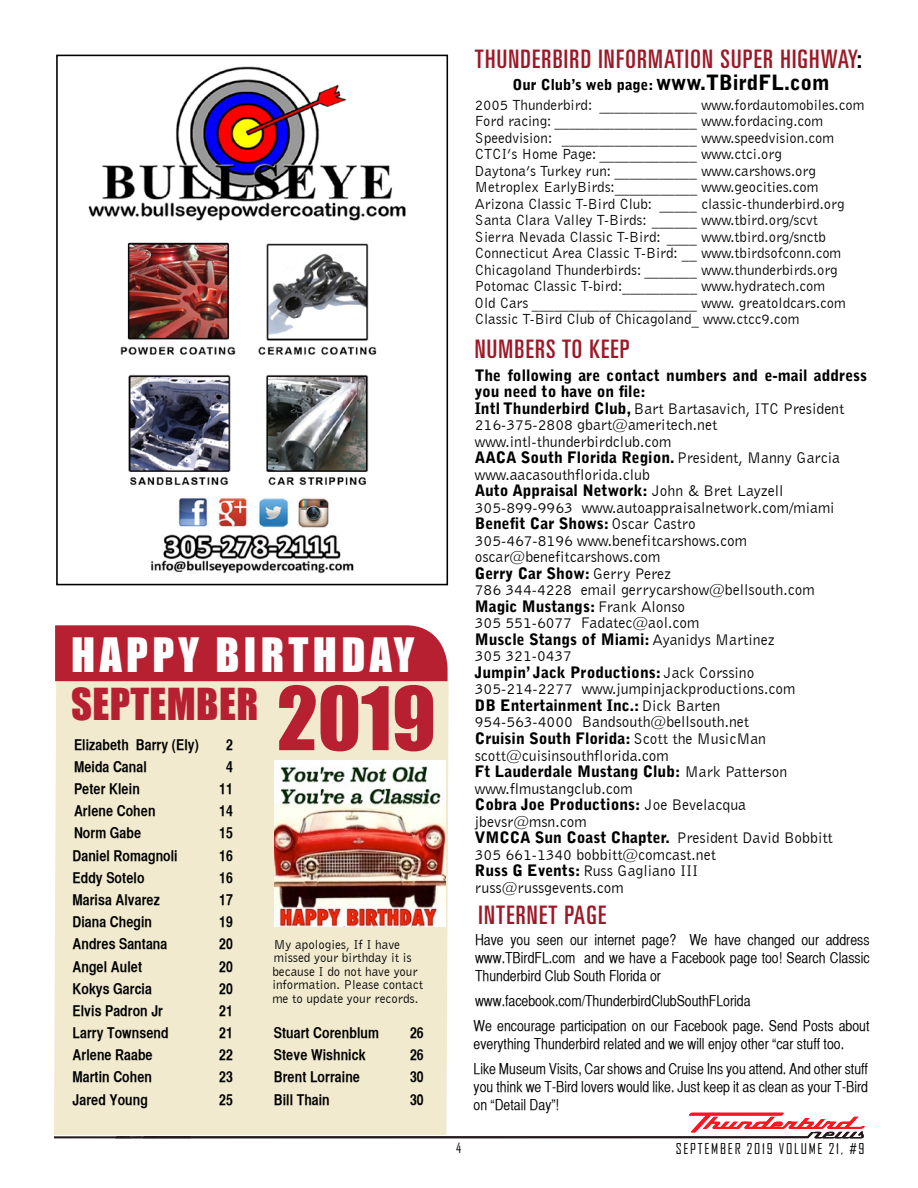
<style>
.page{position:relative;width:918px;height:1188px;background:#fff}
.page>*{position:absolute;margin:0;border:0;box-sizing:border-box;transform-origin:0 0}
.t1{font:81px "Impact";color:#b72030}
.t2{font:43.5px "Impact";letter-spacing:.1em;color:#fff}
.t3{font:40.5px "Impact";letter-spacing:.01em;color:#b72030}
.t4{font:ultra-condensed 25.5px "Univers";letter-spacing:.05em;color:#9d1826}
.t5{font:15.75px/16.5px "Bell Gothic BT";color:#000}
.t6{font:900 15.75px/16.5px "Bell Gothic Std";color:#000}
.t7{font:15px/16.5px "Bell Gothic BT";color:#000}
.t8{font:15px/18px "Helvetica CY Plain";color:#000}
.t9{font:15px "Helvetica CY Bold";letter-spacing:.005em;color:#000}
.t10{font:900 15px "Bell Gothic Std";color:#000}
.t11{font:14.25px "Agency FB";letter-spacing:.12em;color:#000}
.t12{font:13.5px "Agency FB";color:#000}
.t13{font:13.2px/13.5px "Bell Gothic BT";color:#000}
.s1{color:#000}
.s2{font-size:21px}
.s3{font-family:"Bell Gothic Std";font-weight:900}
.s4{font-family:"Bell Gothic BT";font-weight:400}
</style>
<div class="page">
<div style="left:54px;top:681px;width:395px;height:432px;background:#f1eacf"></div>
<div style="left:55px;top:625px;width:393px;height:56px;background:#b72030"></div>
<img style="left:275px;top:760px;width:171px;height:167px">
<img style="left:88px;top:66px;width:318px;height:508px">
<div style="left:56px;top:55px;width:392px;height:530px;border:2px solid #000"></div>
<svg style="left:54px;top:1113px;width:811px;height:25px"></svg>
<h2 class="t2" style="left:71px;top:622px;width:344px">HAPPY BIRTHDAY</h2>
<h1 class="t1" style="left:277px;top:656px;width:160px">2019</h1>
<h3 class="t3" style="left:71px;top:673px;width:188px">SEPTEMBER</h3>
<p class="t9" style="left:74px;top:735px;width:126px">Elizabeth Barry (Ely)</p>
<p class="t9" style="left:226px;top:735px;width:8px">2</p>
<p class="t9" style="left:74px;top:757px;width:74px">Meida Canal</p>
<p class="t9" style="left:226px;top:757px;width:8px">4</p>
<p class="t9" style="left:74px;top:780px;width:67px">Peter Klein</p>
<p class="t9" style="left:219px;top:780px;width:15px">11</p>
<p class="t9" style="left:74px;top:802px;width:83px">Arlene Cohen</p>
<p class="t9" style="left:219px;top:802px;width:15px">14</p>
<p class="t9" style="left:74px;top:824px;width:69px">Norm Gabe</p>
<p class="t9" style="left:219px;top:824px;width:15px">15</p>
<p class="t9" style="left:73px;top:846px;width:107px">Daniel Romagnoli</p>
<p class="t9" style="left:219px;top:846px;width:15px">16</p>
<p class="t9" style="left:73px;top:868px;width:74px">Eddy Sotelo</p>
<p class="t9" style="left:219px;top:868px;width:15px">16</p>
<p class="t9" style="left:73px;top:891px;width:89px">Marisa Alvarez</p>
<p class="t9" style="left:219px;top:891px;width:15px">17</p>
<p class="t9" style="left:73px;top:913px;width:81px">Diana Chegin</p>
<p class="t9" style="left:219px;top:913px;width:15px">19</p>
<p class="t9" style="left:73px;top:935px;width:96px">Andres Santana</p>
<p class="t9" style="left:219px;top:935px;width:15px">20</p>
<p class="t9" style="left:73px;top:957px;width:71px">Angel Aulet</p>
<p class="t9" style="left:219px;top:957px;width:15px">20</p>
<p class="t9" style="left:73px;top:979px;width:81px">Kokys Garcia</p>
<p class="t9" style="left:219px;top:979px;width:15px">20</p>
<p class="t9" style="left:73px;top:1001px;width:92px">Elvis Padron Jr</p>
<p class="t9" style="left:219px;top:1001px;width:15px">21</p>
<p class="t9" style="left:73px;top:1024px;width:98px">Larry Townsend</p>
<p class="t9" style="left:219px;top:1024px;width:15px">21</p>
<p class="t9" style="left:73px;top:1046px;width:82px">Arlene Raabe</p>
<p class="t9" style="left:219px;top:1046px;width:15px">22</p>
<p class="t9" style="left:73px;top:1068px;width:81px">Martin Cohen</p>
<p class="t9" style="left:219px;top:1068px;width:15px">23</p>
<p class="t9" style="left:73px;top:1090px;width:77px">Jared Young</p>
<p class="t9" style="left:219px;top:1090px;width:15px">25</p>
<p class="t13" style="left:272px;top:937px;width:152px">My apologies, If I have missed your birthday it is because I do not have your information. Please contact me to update your records.</p>
<p class="t9" style="left:274px;top:1024px;width:107px">Stuart Corenblum</p>
<p class="t9" style="left:410px;top:1024px;width:15px">26</p>
<p class="t9" style="left:274px;top:1046px;width:93px">Steve Wishnick</p>
<p class="t9" style="left:410px;top:1046px;width:15px">26</p>
<p class="t9" style="left:274px;top:1068px;width:88px">Brent Lorraine</p>
<p class="t9" style="left:410px;top:1068px;width:15px">30</p>
<p class="t9" style="left:274px;top:1090px;width:58px">Bill Thain</p>
<p class="t9" style="left:410px;top:1090px;width:15px">30</p>
<h3 class="t4" style="left:475px;top:45px;width:389px">THUNDERBIRD INFORMATION SUPER HIGHWAY<span class="s1">:</span></h3>
<p class="t7" style="left:475px;top:96px;width:391px">2005 Thunderbird: _____________ www.fordautomobiles.com Ford racing: ___________________ www.fordacing.com Speedvision: __________________ www.speedvision.com CTCI’s Home Page: _____________ www.ctci.org<br>Daytona’s Turkey run: ___________ www.carshows.org Metroplex EarlyBirds:___________ www.geocities.com Arizona Classic T-Bird Club: _____ classic-thunderbird.org Santa Clara Valley T-Birds: ______ www.tbird.org/scvt<br>Sierra Nevada Classic T-Bird: ____ www.tbird.org/snctb Connecticut Area Classic T-Bird: __ www.tbirdsofconn.com Chicagoland Thunderbirds: _______ www.thunderbirds.org Potomac Classic T-bird:__________ www.hydratech.com<br>Old Cars ______________________ www. greatoldcars.com Classic T-Bird Club of Chicagoland_ www.ctcc9.com</p>
<p class="t10" style="left:512px;top:76px;width:319px">Our Club’s web page: <span class="s2">www.TBirdFL.com</span></p>
<h3 class="t4" style="left:475px;top:335px;width:156px">NUMBERS TO KEEP</h3>
<p class="t6" style="left:475px;top:367px;width:394px">The following are contact numbers and e-mail address you need to have on file:</p>
<p class="t5" style="left:475px;top:400px;width:371px"><span class="s3">Intl Thunderbird Club,</span> Bart Bartasavich, ITC President<br>216-375-2808 gbart@ameritech.net www.intl-thunderbirdclub.com</p>
<p class="t6" style="left:475px;top:450px;width:367px">AACA South Florida Region. <span class="s4">President, Manny Garcia</span></p>
<p class="t5" style="left:475px;top:466px;width:177px">www.aacasouthflorida.club</p>
<p class="t6" style="left:475px;top:483px;width:310px">Auto Appraisal Network: <span class="s4">John &amp; Bret Layzell</span></p>
<p class="t5" style="left:475px;top:499px;width:361px">305-899-9963 www.autoappraisalnetwork.com/miami</p>
<p class="t6" style="left:475px;top:516px;width:222px">Benefit Car Shows: <span class="s4">Oscar Castro</span></p>
<p class="t5" style="left:475px;top:532px;width:274px">305-467-8196 www.benefitcarshows.com oscar@benefitcarshows.com</p>
<p class="t6" style="left:475px;top:565px;width:198px">Gerry Car Show: <span class="s4">Gerry Perez</span></p>
<p class="t5" style="left:475px;top:582px;width:341px">786 344-4228 email gerrycarshow@bellsouth.com</p>
<p class="t6" style="left:475px;top:598px;width:212px">Magic Mustangs: <span class="s4">Frank Alonso</span></p>
<p class="t5" style="left:475px;top:615px;width:226px">305 551-6077 Fadatec@aol.com</p>
<p class="t6" style="left:475px;top:631px;width:301px">Muscle Stangs of Miami: <span class="s4">Ayanidys Martinez</span></p>
<p class="t5" style="left:475px;top:648px;width:99px">305 321-0437</p>
<p class="t6" style="left:475px;top:664px;width:281px">Jumpin’ Jack Productions: <span class="s4">Jack Corssino</span></p>
<p class="t5" style="left:475px;top:681px;width:322px">305-214-2277 www.jumpinjackproductions.com</p>
<p class="t6" style="left:475px;top:697px;width:247px">DB Entertainment Inc.: <span class="s4">Dick Barten</span></p>
<p class="t5" style="left:475px;top:714px;width:276px">954-563-4000 Bandsouth@bellsouth.net</p>
<p class="t6" style="left:475px;top:730px;width:293px">Cruisin South Florida: <span class="s4">Scott the MusicMan</span></p>
<p class="t5" style="left:475px;top:747px;width:196px">scott@cuisinsouthflorida.com</p>
<p class="t6" style="left:475px;top:763px;width:314px">Ft Lauderdale Mustang Club: <span class="s4">Mark Patterson</span></p>
<p class="t5" style="left:475px;top:780px;width:159px">www.flmustangclub.com</p>
<p class="t6" style="left:475px;top:796px;width:273px">Cobra Joe Productions: <span class="s4">Joe Bevelacqua</span></p>
<p class="t5" style="left:475px;top:813px;width:113px">jbevsr@msn.com</p>
<p class="t6" style="left:475px;top:829px;width:360px">VMCCA Sun Coast Chapter. <span class="s4">President David Bobbitt</span></p>
<p class="t5" style="left:475px;top:846px;width:243px">305 661-1340 bobbitt@comcast.net<br><span class="s3">Russ G Events:</span> Russ Gagliano III russ@russgevents.com</p>
<h3 class="t4" style="left:478px;top:901px;width:129px">INTERNET PAGE</h3>
<p class="t8" style="left:475px;top:931px;width:396px;text-align:justify">Have you seen our internet page? We have changed our address www.TBirdFL.com and we have a Facebook page too! Search Classic Thunderbird Club South Florida or</p>
<p class="t8" style="left:474px;top:988px;width:397px;line-height:25px">www.facebook.com/ThunderbirdClubSouthFLorida<br>We encourage participation on our Facebook page. Send Posts about</p>
<p class="t8" style="left:474px;top:1031px;width:396px;line-height:25px">everything Thunderbird related and we will enjoy other “car stuff too.<br>Like Museum Visits, Car shows and Cruise Ins you attend. And other stuff</p>
<p class="t8" style="left:474px;top:1078px;width:396px">you think we T-Bird lovers would like. Just keep it as clean as your T-Bird on “Detail Day”!</p>
<p class="t12" style="left:456px;top:1140px;width:7px">4</p>
<p class="t11" style="left:676px;top:1140px;width:190px">SEPTEMBER 2019 VOLUME 21, #9</p>
</div>
